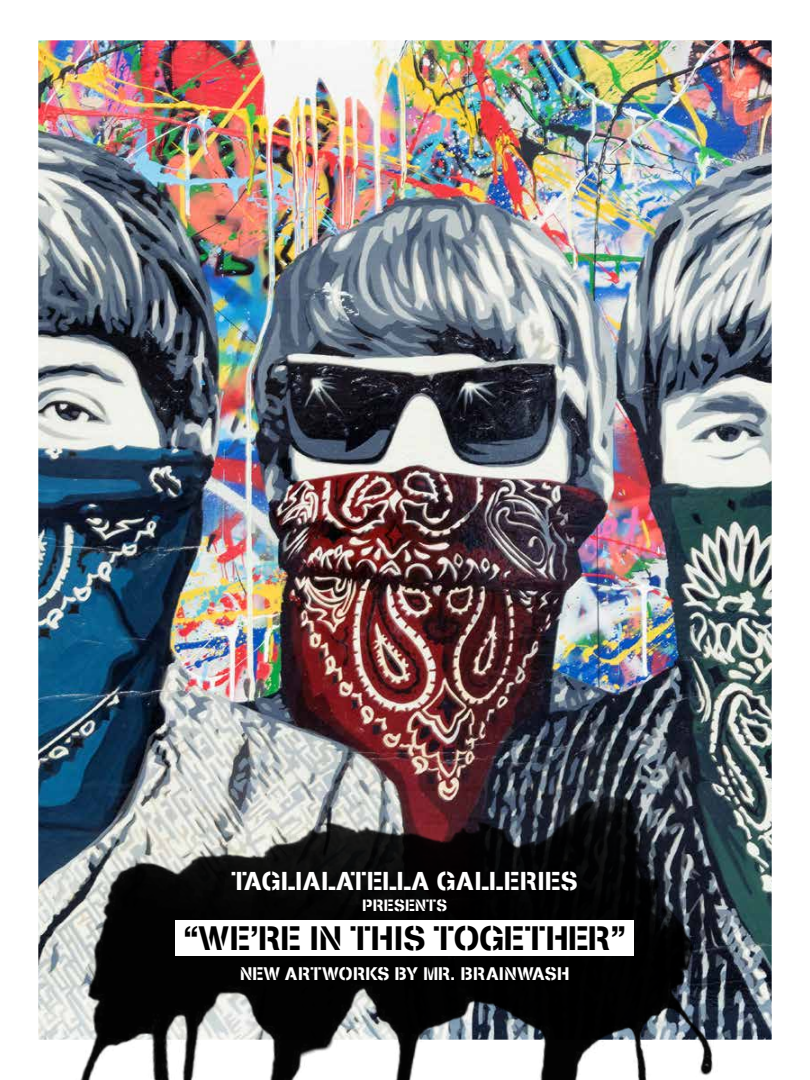
<style>
.page{position:relative;width:810px;height:1080px;background:#fff}
.page>*{position:absolute;margin:0;border:0;box-sizing:border-box;transform-origin:0 0}
.t1{font:33.88px "Stencilia A";letter-spacing:-.02em;color:#000}
.t2{font:25.88px "Stencilia A";color:#fff}
.t3{font:18.25px "Stencilia A";color:#fff}
.t4{font:16.38px "Stencilia A";color:#fff}
</style>
<div class="page">
<img style="left:38px;top:40px;width:734px;height:686px">
<img style="left:38px;top:726px;width:734px;height:354px">
<div style="left:176px;top:920px;width:458px;height:36px;background:#fff"></div>
<h2 class="t2" style="left:232px;top:866px;width:348px">TAGLIALATELLA GALLERIES</h2>
<p class="t4" style="left:363px;top:896px;width:86px">PRESENTS</p>
<h1 class="t1" style="left:183px;top:918px;width:445px">“WE’RE IN THIS TOGETHER”</h1>
<p class="t3" style="left:240px;top:963px;width:331px">NEW ARTWORKS BY MR. BRAINWASH</p>
</div>
